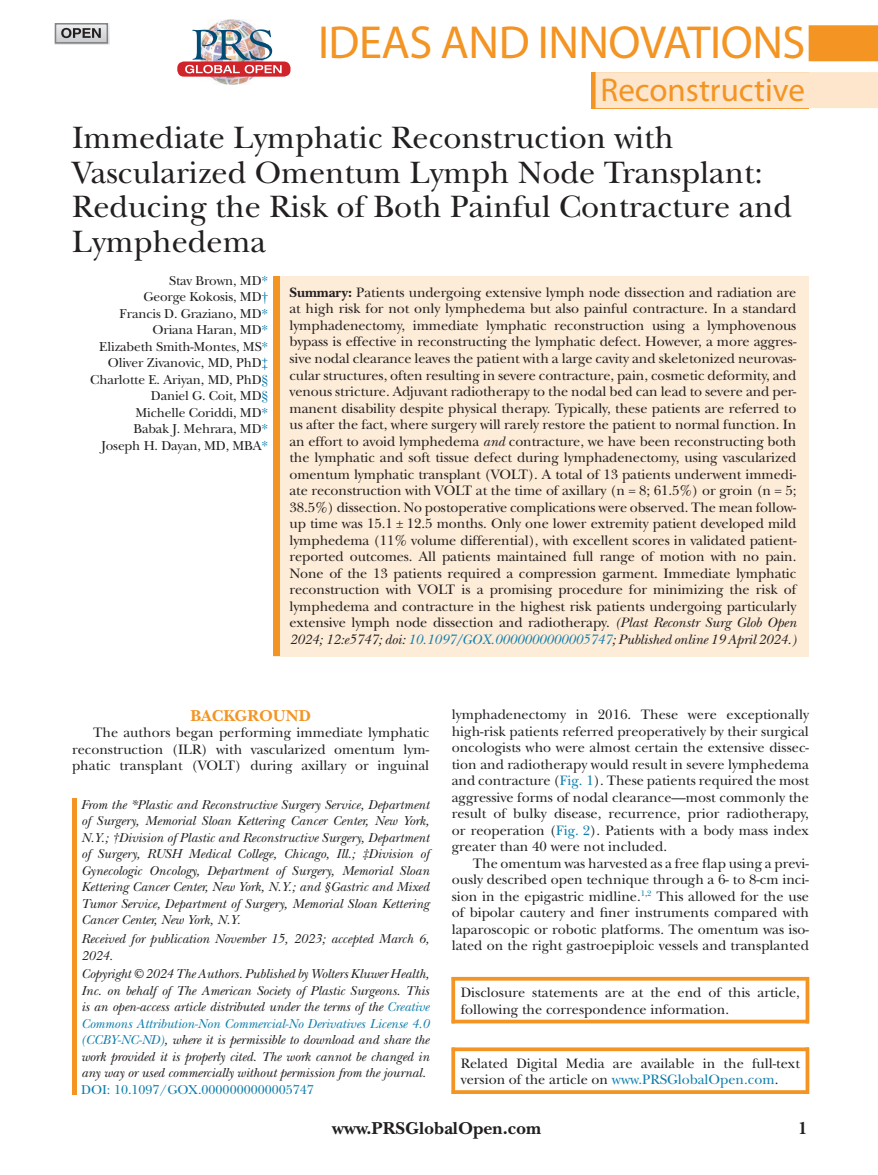
<style>
.page{position:relative;width:878px;height:1175px;background:#fff}
.page>*{position:absolute;margin:0;border:0;box-sizing:border-box;transform-origin:0 0}
.t1{font:46.5px "Myriad Pro";letter-spacing:-.01em;color:#f39423}
.t2{font:33px "Myriad Pro";color:#f39423}
.t3{font:32.25px/34.5px "New Baskerville Std";color:#231f20}
.t4{font:700 18px "New Baskerville Std";color:#231f20}
.t5{font:700 16.5px "New Baskerville Std";color:#f39423}
.t6{font:14.25px/16.5px "New Baskerville Std";color:#231f20;text-align:justify}
.t7{font:italic 13.5px/16.5px "New Baskerville Std";color:#231f20;text-align:justify}
.t8{font:13.5px/16.5px "New Baskerville Std";letter-spacing:-.01em;color:#231f20;text-align:right}
.t9{font:13.5px "New Baskerville Std";color:#0f7eac}
.s1{color:#0f7eac}
.s2{font-weight:700}
.s3{font-style:italic}
.s4{font-style:italic;color:#0f7eac}
</style>
<div class="page">
<div style="left:595px;top:72px;width:283px;height:36px;background:#fde6cb"></div>
<div style="left:808px;top:25px;width:70px;height:36px;background:#f39423"></div>
<img style="left:208px;top:20px;width:48px;height:64px">
<svg style="left:177px;top:61px;width:113px;height:16px"></svg>
<img style="left:185px;top:29px;width:96px;height:44px">
<div style="left:274px;top:126px;width:534px;height:530px;background:#fdecd8"></div>
<div style="left:274px;top:274px;width:6px;height:382px;background:#f39423"></div>
<hr style="left:72px;top:798px;width:4px;height:132px;background:#f39423">
<hr style="left:72px;top:930px;width:4px;height:35px;background:#f39423">
<hr style="left:72px;top:965px;width:4px;height:118px;background:#f39423">
<hr style="left:72px;top:1081px;width:4px;height:13px;background:#f39423">
<div style="left:272px;top:126px;width:536px;height:149px;background:#fff"></div>
<img style="left:54px;top:23px;width:55px;height:22px">
<svg style="left:451px;top:977px;width:4px;height:46px"></svg>
<svg style="left:805px;top:977px;width:4px;height:46px"></svg>
<svg style="left:452px;top:976px;width:356px;height:4px"></svg>
<svg style="left:452px;top:1019px;width:356px;height:4px"></svg>
<svg style="left:451px;top:1047px;width:4px;height:47px"></svg>
<svg style="left:805px;top:1047px;width:4px;height:47px"></svg>
<svg style="left:452px;top:1047px;width:356px;height:4px"></svg>
<svg style="left:452px;top:1090px;width:356px;height:4px"></svg>
<div style="left:55px;top:23px;width:53px;height:21px;border:2px solid #808285"></div>
<svg style="left:61px;top:28px;width:40px;height:10px"></svg>
<h1 class="t1" style="left:318px;top:14px;width:489px">IDEAS AND INNOVATIONS</h1>
<h2 class="t2" style="left:600px;top:69px;width:206px">RECONSTRUCTIVE</h2>
<h3 class="t3" style="left:72px;top:121px;width:721px">Immediate Lymphatic Reconstruction with Vascularized Omentum Lymph Node Transplant:<br>Reducing the Risk of Both Painful Contracture and Lymphedema</h3>
<p class="t8" style="left:90px;top:272px;width:179px">Stav Brown, MD<span class="s1">*<br></span>George Kokosis, MD<span class="s1">†<br></span>Francis D. Graziano, MD<span class="s1">*<br></span>Oriana Haran, MD<span class="s1">*<br></span>Elizabeth Smith-Montes, MS<span class="s1">*<br></span>Oliver Zivanovic, MD, PhD<span class="s1">‡<br></span>Charlotte E. Ariyan, MD, PhD<span class="s1">§<br></span>Daniel G. Coit, MD<span class="s1">§<br></span>Michelle Coriddi, MD<span class="s1">*<br></span>Babak J. Mehrara, MD<span class="s1">*<br></span>Joseph H. Dayan, MD, MBA<span class="s1">*</span></p>
<p class="t6" style="left:289px;top:284px;width:508px"><span class="s2">Summary:</span> Patients undergoing extensive lymph node dissection and radiation are at high risk for not only lymphedema but also painful contracture. In a standard lymphadenectomy, immediate lymphatic reconstruction using a lymphovenous bypass is effective in reconstructing the lymphatic defect. However, a more aggres&shy;sive nodal clearance leaves the patient with a large cavity and skeletonized neurovas&shy;cular structures, often resulting in severe contracture, pain, cosmetic deformity, and venous stricture. Adjuvant radiotherapy to the nodal bed can lead to severe and per&shy;manent disability despite physical therapy. Typically, these patients are referred to us after the fact, where surgery will rarely restore the patient to normal function. In an effort to avoid lymphedema <span class="s3">and</span> contracture, we have been reconstructing both the lymphatic and soft tissue defect during lymphadenectomy, using vascularized omentum lymphatic transplant (VOLT). A total of 13 patients underwent immedi&shy;ate reconstruction with VOLT at the time of axillary (n = 8; 61.5%) or groin (n = 5; 38.5%) dissection. No postoperative complications were observed. The mean follow&shy;up time was 15.1 ± 12.5 months. Only one lower extremity patient developed mild lymphedema (11% volume differential), with excellent scores in validated patient&shy;reported outcomes. All patients maintained full range of motion with no pain.<br>None of the 13 patients required a compression garment. Immediate lymphatic reconstruction with VOLT is a promising procedure for minimizing the risk of lymphedema and contracture in the highest risk patients undergoing particularly extensive lymph node dissection and radiotherapy. <span class="s3">(Plast Reconstr Surg Glob Open 2024; 12:e5747; doi:</span> <span class="s4">10.1097/GOX.0000000000005747</span><span class="s3">; Published online 19 April 2024.)</span></p>
<p class="t5" style="left:190px;top:706px;width:122px">BACKGROUND</p>
<p class="t6" style="left:72px;top:724px;width:359px;text-indent:21px">The authors began performing immediate lymphatic reconstruction (ILR) with vascularized omentum lym&shy;phatic transplant (VOLT) during axillary or inguinal</p>
<p class="t7" style="left:81px;top:796px;width:350px">From the *Plastic and Reconstructive Surgery Service, Department of Surgery, Memorial Sloan Kettering Cancer Center, New York, N.Y.; †Division of Plastic and Reconstructive Surgery, Department of Surgery, RUSH Medical College, Chicago, Ill.; ‡Division of Gynecologic Oncology, Department of Surgery, Memorial Sloan Kettering Cancer Center, New York, N.Y.; and §Gastric and Mixed Tumor Service, Department of Surgery, Memorial Sloan Kettering Cancer Center, New York, N.Y.</p>
<p class="t7" style="left:81px;top:930px;width:350px">Received for publication November 15, 2023; accepted March 6,<br>2024.</p>
<p class="t7" style="left:81px;top:965px;width:350px">Copyright © 2024 The Authors. Published by Wolters Kluwer Health, Inc. on behalf of The American Society of Plastic Surgeons. This is an open-access article distributed under the terms of the <span class="s1">Creative Commons Attribution-Non Commercial-No Derivatives License 4.0 (CCBY-NC-ND)</span>, where it is permissible to download and share the work provided it is properly cited. The work cannot be changed in any way or used commercially without permission from the journal.</p>
<p class="t9" style="left:81px;top:1081px;width:234px">DOI: 10.1097/GOX.0000000000005747</p>
<p class="t6" style="left:452px;top:706px;width:359px">lymphadenectomy in 2016. These were exceptionally high-risk patients referred preoperatively by their surgical oncologists who were almost certain the extensive dissec&shy;tion and radiotherapy would result in severe lymphedema and contracture (<span class="s1">Fig. 1</span>). These patients required the most aggressive forms of nodal clearance—most commonly the result of bulky disease, recurrence, prior radiotherapy, or reoperation (<span class="s1">Fig. 2</span>). Patients with a body mass index greater than 40 were not included.</p>
<p class="t6" style="left:451px;top:855px;width:359px;text-indent:21px">The omentum was harvested as a free flap using a previ&shy;ously described open technique through a 6- to 8-cm inci&shy;sion in the epigastric midline.<sup>1</sup><sup>,</sup><sup>2</sup> This allowed for the use of bipolar cautery and finer instruments compared with laparoscopic or robotic platforms. The omentum was iso&shy;lated on the right gastroepiploic vessels and transplanted</p>
<p class="t6" style="left:460px;top:984px;width:341px">Disclosure statements are at the end of this article, following the correspondence information.</p>
<p class="t6" style="left:460px;top:1054px;width:341px">Related Digital Media are available in the full-text version of the article on <span class="s1">www.PRSGlobalOpen.com</span>.</p>
<p class="t4" style="left:332px;top:1118px;width:210px">www.PRSGlobalOpen.com</p>
<p class="t4" style="left:798px;top:1118px;width:11px">1</p>
</div>
